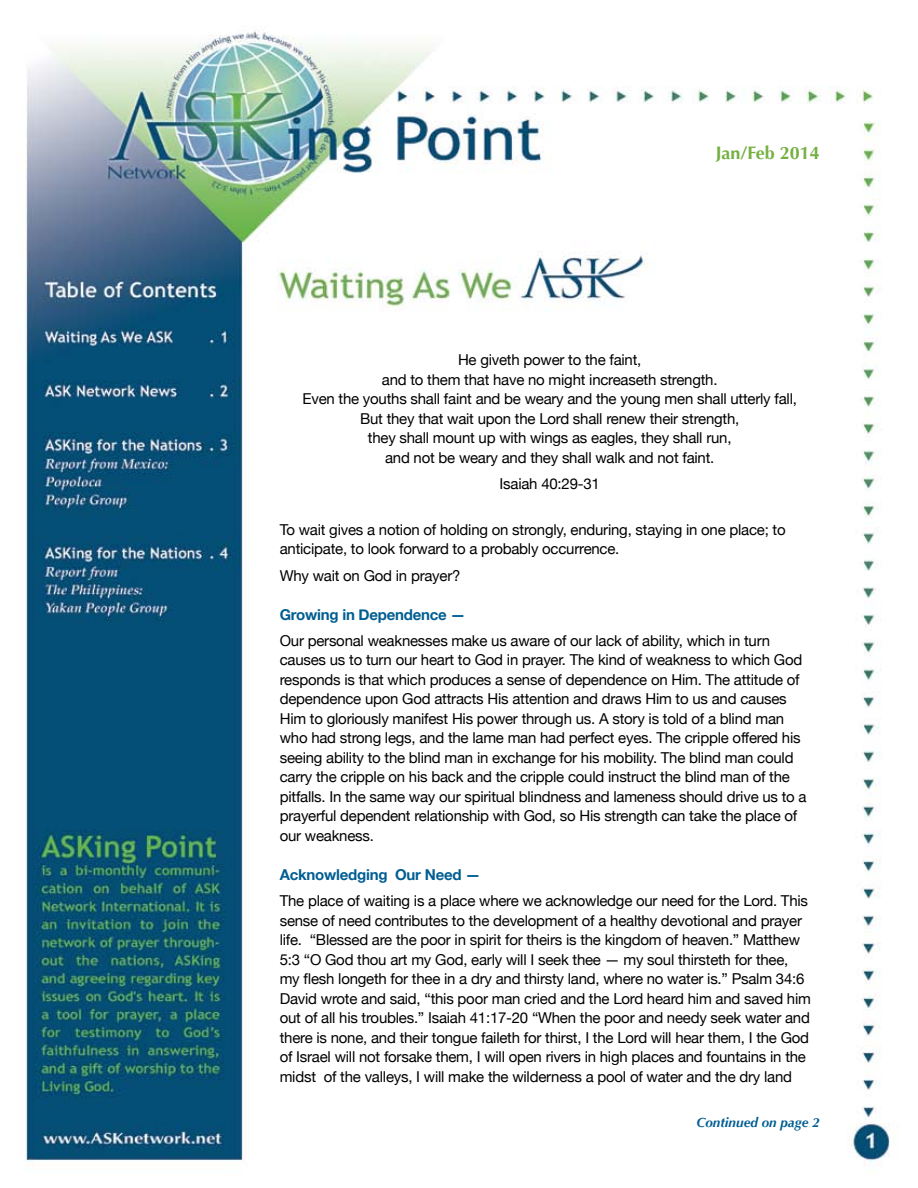
<style>
.page{position:relative;width:918px;height:1188px;background:#fff}
.page>*{position:absolute;margin:0;border:0;box-sizing:border-box;transform-origin:0 0}
.t1{font:700 18px "Optima";color:#76b043}
.t2{font:15px/19.5px "Helvetica Neue";letter-spacing:-.015em;color:#000}
.t3{font:700 15px "Helvetica Neue";letter-spacing:-.015em;color:#005e92}
.t4{font:italic 700 13.5px "Optima";color:#005e92}
</style>
<div class="page">
<img style="left:25px;top:30px;width:869px;height:1135px">
<p class="t1" style="left:716px;top:143px;width:106px">Jan/Feb 2014</p>
<p class="t2" style="left:302px;top:350px;width:496px;text-align:center">He giveth power to the faint,<br>and to them that have no might increaseth strength.<br>Even the youths shall faint and be weary and the young men shall utterly fall, But they that wait upon the Lord shall renew their strength,<br>they shall mount up with wings as eagles, they shall run,<br>and not be weary and they shall walk and not faint.</p>
<p class="t2" style="left:500px;top:474px;width:102px">Isaiah 40:29-31</p>
<p class="t2" style="left:280px;top:519px;width:507px">To wait gives a notion of holding on strongly, enduring, staying in one place; to anticipate, to look forward to a probably occurrence.</p>
<p class="t2" style="left:280px;top:565px;width:182px">Why wait on God in prayer?</p>
<p class="t3" style="left:280px;top:605px;width:187px">Growing in Dependence —</p>
<p class="t2" style="left:280px;top:630px;width:528px">Our personal weaknesses make us aware of our lack of ability, which in turn causes us to turn our heart to God in prayer. The kind of weakness to which God responds is that which produces a sense of dependence on Him. The attitude of dependence upon God attracts His attention and draws Him to us and causes Him to gloriously manifest His power through us. A story is told of a blind man who had strong legs, and the lame man had perfect eyes. The cripple offered his seeing ability to the blind man in exchange for his mobility. The blind man could carry the cripple on his back and the cripple could instruct the blind man of the pitfalls. In the same way our spiritual blindness and lameness should drive us to a prayerful dependent relationship with God, so His strength can take the place of our weakness.</p>
<p class="t3" style="left:280px;top:865px;width:202px">Acknowledging Our Need —</p>
<p class="t2" style="left:280px;top:891px;width:533px">The place of waiting is a place where we acknowledge our need for the Lord. This sense of need contributes to the development of a healthy devotional and prayer life. “Blessed are the poor in spirit for theirs is the kingdom of heaven.” Matthew 5:3 “O God thou art my God, early will I seek thee — my soul thirsteth for thee, my flesh longeth for thee in a dry and thirsty land, where no water is.” Psalm 34:6<br>David wrote and said, “this poor man cried and the Lord heard him and saved him out of all his troubles.” Isaiah 41:17-20 “When the poor and needy seek water and there is none, and their tongue faileth for thirst, I the Lord will hear them, I the God of Israel will not forsake them, I will open rivers in high places and fountains in the midst of the valleys, I will make the wilderness a pool of water and the dry land</p>
<p class="t4" style="left:696px;top:1114px;width:125px">Continued on page 2</p>
</div>
